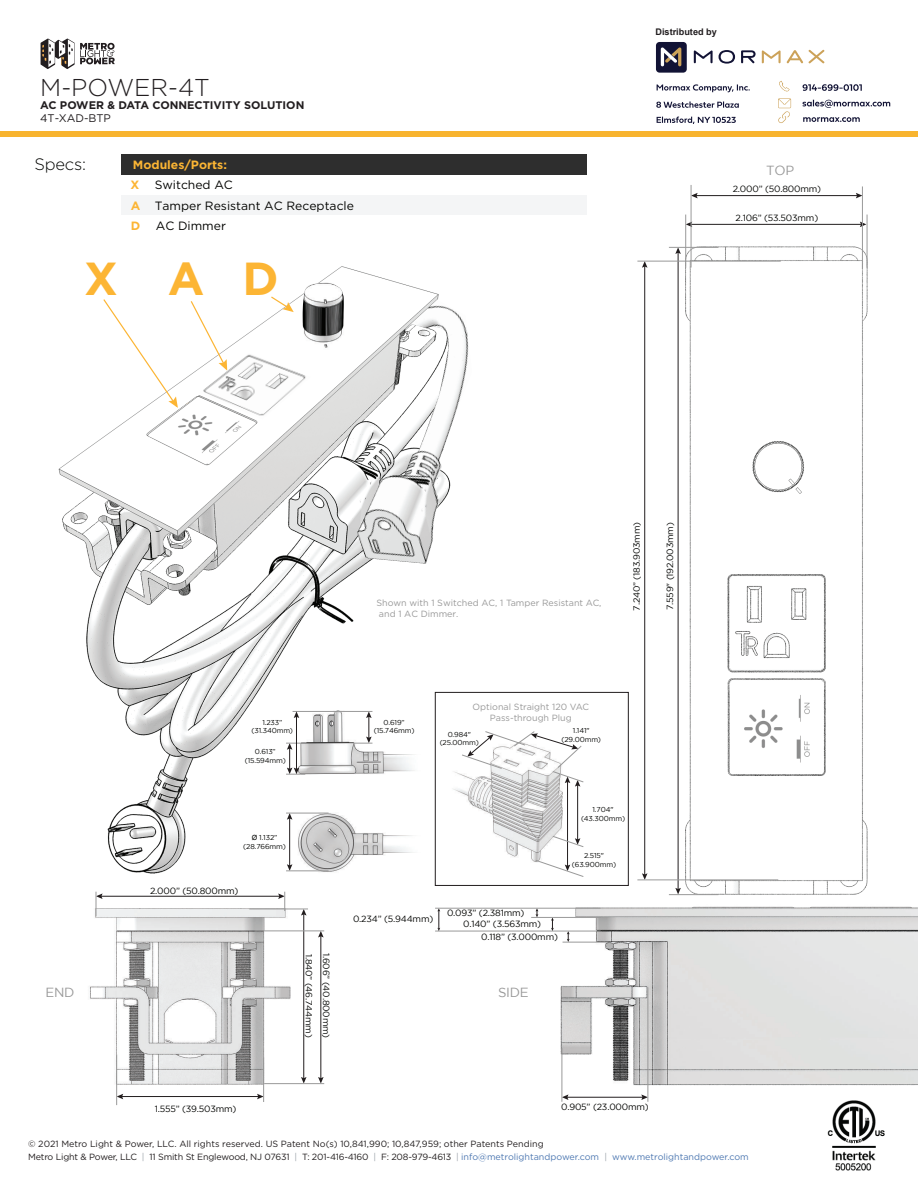
<style>
.page{position:relative;width:918px;height:1188px;background:#fff}
.page>*{position:absolute;margin:0;border:0;box-sizing:border-box;transform-origin:0 0}
.t1{font:700 46.35px "Gotham";color:#fcb534}
.t2{font:300 24.3px "Gotham";color:#221e20}
.t3{font:300 16.5px "Gotham";letter-spacing:-.015em;color:#040503}
.t4{font:13.2px "Gotham";letter-spacing:-.02em;color:#999}
.t5{font:12px "Gotham";color:#040503}
.t6{font:700 12px/20.2px "Gotham";color:#fcb534;text-align:justify}
.t7{font:700 11.1px "Gotham";color:#221e20}
.t8{font:11.1px "Gotham";color:#221e20}
.t9{font:700 9.15px "Arial";color:#221e20}
.t10{font:9px/12.8px "Gotham";color:#231f20}
.t11{font:9px "Gotham";letter-spacing:-.02em;color:#040503}
.t12{font:9px/10.8px "Gotham";color:#999}
.t13{font:7.2px/8.6px "Gotham";letter-spacing:-.02em;color:#040503;text-align:center}
.s1{font-family:"Arial"}
.s2{color:#9da4ab}
.s3{color:#4f79b2}
</style>
<div class="page">
<img style="left:643px;top:185px;width:225px;height:711px">
<img style="left:89px;top:908px;width:205px;height:176px">
<img style="left:556px;top:906px;width:362px;height:179px">
<hr style="left:121px;top:1096px;width:138px;height:1px;background:#221d1e">
<svg style="left:257px;top:1094px;width:6px;height:5px"></svg>
<svg style="left:117px;top:1094px;width:6px;height:5px"></svg>
<hr style="left:100px;top:896px;width:180px;height:1px;background:#221d1e">
<hr style="left:320px;top:935px;width:1px;height:144px;background:#221d1e">
<svg style="left:318px;top:1077px;width:6px;height:6px"></svg>
<svg style="left:318px;top:932px;width:6px;height:5px"></svg>
<hr style="left:303px;top:913px;width:1px;height:166px;background:#221d1e">
<svg style="left:301px;top:1077px;width:6px;height:6px"></svg>
<svg style="left:301px;top:910px;width:6px;height:6px"></svg>
<hr style="left:249px;top:909px;width:59px;height:1px;background:#999">
<hr style="left:255px;top:931px;width:69px;height:1px;background:#999">
<hr style="left:264px;top:1083px;width:60px;height:1px;background:#999">
<svg style="left:278px;top:892px;width:7px;height:19px"></svg>
<hr style="left:263px;top:1058px;width:1px;height:44px;background:#999">
<svg style="left:96px;top:892px;width:7px;height:24px"></svg>
<hr style="left:116px;top:1055px;width:1px;height:50px;background:#999">
<hr style="left:566px;top:1097px;width:77px;height:1px;background:#221d1e">
<svg style="left:641px;top:1094px;width:7px;height:6px"></svg>
<svg style="left:563px;top:1094px;width:5px;height:6px"></svg>
<hr style="left:562px;top:1048px;width:1px;height:54px;background:#999">
<hr style="left:648px;top:987px;width:1px;height:115px;background:#999">
<svg style="left:567px;top:932px;width:3px;height:10px"></svg>
<hr style="left:563px;top:942px;width:46px;height:1px;background:#999">
<hr style="left:435px;top:931px;width:166px;height:1px;background:#999">
<svg style="left:536px;top:909px;width:2px;height:8px"></svg>
<svg style="left:551px;top:918px;width:3px;height:13px"></svg>
<svg style="left:437px;top:909px;width:3px;height:22px"></svg>
<hr style="left:435px;top:908px;width:166px;height:1px;background:#999">
<hr style="left:531px;top:917px;width:70px;height:1px;background:#999">
<hr style="left:690px;top:224px;width:172px;height:1px;background:#221d1e">
<svg style="left:860px;top:222px;width:6px;height:5px"></svg>
<svg style="left:686px;top:222px;width:5px;height:5px"></svg>
<hr style="left:678px;top:252px;width:1px;height:638px;background:#221d1e">
<svg style="left:675px;top:888px;width:6px;height:6px"></svg>
<svg style="left:675px;top:248px;width:6px;height:6px"></svg>
<hr style="left:669px;top:247px;width:49px;height:1px;background:#999">
<hr style="left:669px;top:894px;width:49px;height:1px;background:#999">
<hr style="left:867px;top:215px;width:1px;height:53px;background:#999">
<hr style="left:685px;top:215px;width:1px;height:53px;background:#999">
<hr style="left:644px;top:266px;width:1px;height:609px;background:#221d1e">
<svg style="left:642px;top:873px;width:6px;height:7px"></svg>
<svg style="left:642px;top:262px;width:6px;height:6px"></svg>
<hr style="left:637px;top:261px;width:144px;height:1px;background:#999">
<hr style="left:637px;top:880px;width:141px;height:1px;background:#999">
<hr style="left:696px;top:195px;width:162px;height:1px;background:#221d1e">
<svg style="left:856px;top:193px;width:6px;height:5px"></svg>
<svg style="left:692px;top:193px;width:6px;height:5px"></svg>
<hr style="left:862px;top:186px;width:1px;height:83px;background:#999">
<hr style="left:691px;top:185px;width:1px;height:83px;background:#999">
<img style="left:58px;top:266px;width:412px;height:608px">
<div style="left:122px;top:195px;width:465px;height:20px;background:#f4f5f6"></div>
<div style="left:122px;top:155px;width:465px;height:20px;background:#2e2e2e"></div>
<img style="left:287px;top:694px;width:152px;height:189px">
<hr style="left:289px;top:818px;width:1px;height:48px;background:#221d1e">
<svg style="left:287px;top:864px;width:5px;height:7px"></svg>
<svg style="left:287px;top:814px;width:5px;height:6px"></svg>
<hr style="left:286px;top:813px;width:43px;height:1px;background:#999">
<hr style="left:286px;top:871px;width:43px;height:1px;background:#999">
<hr style="left:293px;top:711px;width:45px;height:1px;background:#999">
<svg style="left:353px;top:712px;width:19px;height:32px"></svg>
<hr style="left:338px;top:711px;width:34px;height:1px;background:#999">
<hr style="left:296px;top:716px;width:1px;height:54px;background:#221d1e">
<svg style="left:286px;top:743px;width:19px;height:32px"></svg>
<svg style="left:294px;top:711px;width:5px;height:7px"></svg>
<img style="left:450px;top:742px;width:113px;height:120px">
<hr style="left:567px;top:781px;width:1px;height:86px;background:#221d1e">
<hr style="left:577px;top:784px;width:1px;height:56px;background:#221d1e">
<svg style="left:552px;top:836px;width:32px;height:11px"></svg>
<svg style="left:535px;top:860px;width:49px;height:17px"></svg>
<svg style="left:462px;top:731px;width:122px;height:56px"></svg>
<div style="left:435px;top:692px;width:194px;height:194px;border:1px solid #221d1e"></div>
<svg style="left:721px;top:351px;width:121px;height:223px"></svg>
<img style="left:742px;top:436px;width:74px;height:67px">
<img style="left:827px;top:1100px;width:58px;height:71px">
<svg style="left:41px;top:39px;width:74px;height:30px"></svg>
<div style="left:0;top:131px;width:918px;height:6px;background:#f8b42f"></div>
<svg style="left:803px;top:117px;width:57px;height:5px"></svg>
<svg style="left:803px;top:100px;width:87px;height:8px"></svg>
<svg style="left:778px;top:98px;width:13px;height:25px"></svg>
<svg style="left:779px;top:81px;width:11px;height:11px"></svg>
<svg style="left:803px;top:84px;width:59px;height:7px"></svg>
<svg style="left:656px;top:84px;width:94px;height:40px"></svg>
<svg style="left:719px;top:50px;width:16px;height:14px"></svg>
<svg style="left:762px;top:50px;width:19px;height:13px"></svg>
<svg style="left:694px;top:50px;width:19px;height:13px"></svg>
<svg style="left:809px;top:50px;width:15px;height:13px"></svg>
<svg style="left:741px;top:50px;width:15px;height:13px"></svg>
<svg style="left:787px;top:50px;width:16px;height:13px"></svg>
<div style="left:656px;top:42px;width:31px;height:31px;background:#121335;border-radius:4px"></div>
<svg style="left:661px;top:47px;width:20px;height:19px"></svg>
<img style="left:725px;top:675px;width:101px;height:104px">
<img style="left:725px;top:574px;width:102px;height:98px">
<img style="left:143px;top:425px;width:120px;height:44px">
<svg style="left:102px;top:275px;width:296px;height:150px"></svg>
<img style="left:199px;top:353px;width:111px;height:66px">
<img style="left:357px;top:300px;width:113px;height:264px">
<h2 class="t2" style="left:40px;top:76px;width:171px">M-POWER-4T</h2>
<p class="t7" style="left:40px;top:100px;width:266px">AC POWER &amp; DATA CONNECTIVITY SOLUTION</p>
<p class="t8" style="left:40px;top:113px;width:72px">4T-XAD-BTP</p>
<h3 class="t3" style="left:35px;top:156px;width:53px">Specs:</h3>
<h3 class="t6" style="left:133px;top:156px;width:96px">Modules/Ports:</h3>
<h3 class="t6" style="left:130px;top:176px;width:11px">X A D</h3>
<h3 class="t5" style="left:155px;top:180px;width:80px">Switched AC</h3>
<h3 class="t5" style="left:156px;top:220px;width:72px">AC Dimmer</h3>
<h3 class="t5" style="left:155px;top:200px;width:201px">Tamper Resistant AC Receptacle</h3>
<h1 class="t1" style="left:84px;top:260px;width:196px">X AD</h1>
<p class="t9" style="left:655px;top:27px;width:63px">Distributed by</p>
<h3 class="t4" style="left:766px;top:165px;width:30px">TOP</h3>
<p class="t11" style="left:733px;top:185px;width:90px">2.000” (50.800mm)</p>
<p class="t11" style="left:736px;top:214px;width:84px">2.106” (53.503mm)</p>
<h3 class="t4" style="left:45px;top:988px;width:31px">END</h3>
<p class="t12" style="left:377px;top:598px;width:227px">Shown with 1 Switched AC, 1 Tamper Resistant AC, and 1 AC Dimmer.</p>
<p class="t11" style="left:633px;top:611px;width:90px;rotate:-90deg">7.240” (183.903mm)</p>
<p class="t11" style="left:667px;top:610px;width:90px;rotate:-90deg">7.559" (192.003mm)</p>
<p class="t13" style="left:252px;top:719px;width:43px">1.233” (31.340mm)</p>
<p class="t13" style="left:374px;top:718px;width:42px">0.619” (15.746mm)</p>
<p class="t13" style="left:245px;top:748px;width:43px">0.613” (15.594mm)</p>
<p class="t13" style="left:243px;top:834px;width:44px"><span class="s1">Ø</span> 1.132” (28.766mm)</p>
<p class="t11" style="left:150px;top:888px;width:90px">2.000” (50.800mm)</p>
<p class="t12" style="left:473px;top:703px;width:118px;text-align:center">Optional Straight 120 VAC<br>Pass-through Plug</p>
<p class="t13" style="left:562px;top:727px;width:41px">1.141" (29.00mm)</p>
<p class="t13" style="left:440px;top:730px;width:41px">0.984" (25.00mm)</p>
<p class="t13" style="left:581px;top:806px;width:46px">1.704" (43.300mm)</p>
<p class="t13" style="left:572px;top:852px;width:46px">2.515" (63.900mm)</p>
<p class="t11" style="left:313px;top:954px;width:85px;rotate:90deg">1.840” (46.744mm)</p>
<p class="t11" style="left:330px;top:953px;width:87px;rotate:90deg">1.606” (40.800mm)</p>
<p class="t11" style="left:353px;top:916px;width:82px">0.234” (5.944mm)</p>
<p class="t11" style="left:447px;top:910px;width:79px">0.093” (2.381mm)</p>
<p class="t11" style="left:463px;top:921px;width:79px">0.140” (3.563mm)</p>
<p class="t11" style="left:481px;top:933px;width:78px">0.118” (3.000mm)</p>
<h3 class="t4" style="left:498px;top:988px;width:32px">SIDE</h3>
<p class="t11" style="left:155px;top:1106px;width:83px">1.555” (39.503mm)</p>
<p class="t11" style="left:561px;top:1103px;width:89px">0.905” (23.000mm)</p>
<p class="t10" style="left:28px;top:1138px;width:722px">© 2021 Metro Light &amp; Power, LLC. All rights reserved. US Patent No(s) 10,841,990; 10,847,959; other Patents Pending<br>Metro Light &amp; Power, LLC <span class="s2">|</span> 11 Smith St Englewood, NJ 07631 <span class="s2">|</span> T: 201-416-4160 <span class="s2">|</span> F: 208-979-4613 <span class="s2">|</span> <span class="s3">info@metrolightandpower.com</span> <span class="s2">|</span> <span class="s3">www.metrolightandpower.com</span></p>
</div>
